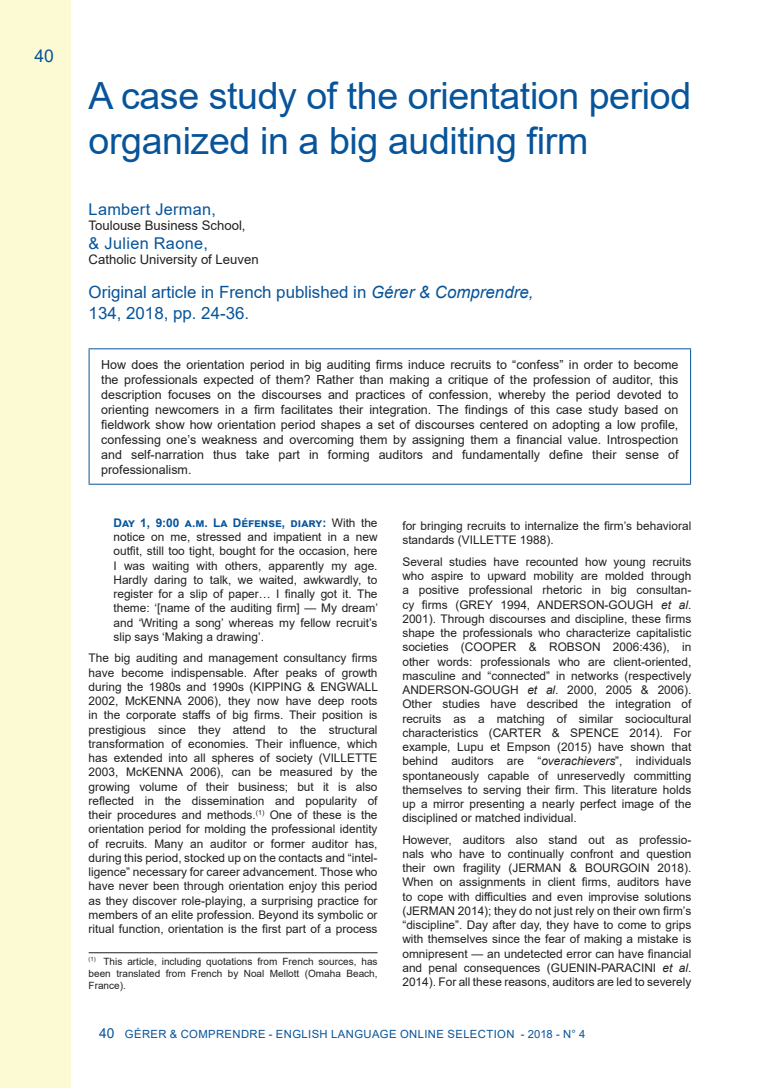
<style>
.page{position:relative;width:780px;height:1088px;background:#fff}
.page>*{position:absolute;margin:0;border:0;box-sizing:border-box;transform-origin:0 0}
.Titre{font:37.5px/45px "Arial";letter-spacing:-.01em;color:#07549a}
.t1{font:17.5px "Arial";color:#07549a}
.Titre_1{font:16.88px/20.2px "Arial";color:#07549a}
.auteur{font:16.25px "Arial";letter-spacing:.02em;color:#07549a}
.profession_auteur{font:13.12px "Arial";color:#231f20}
.chapeau{font:12.5px/15px "Arial";color:#231f20;text-align:justify}
.texte_courant{font:11.88px/14.2px "Arial";color:#231f20;text-align:justify}
.retrait{font:11.88px/14.2px "Arial";color:#231f20;text-align:justify}
.t2{font:11.25px "Arial";letter-spacing:.035em;color:#07549a}
.notes-bas-de-page{font:10px/12px "Arial";color:#231f20;text-align:justify}
.s1{font-style:italic}
.s2{font-weight:700;color:#07549a}
.s3{font-size:13.75px}
</style>
<div class="page">
<div style="left:0;top:0;width:71px;height:1088px;background:#fcfad2"></div>
<hr style="left:89px;top:348px;width:602px;height:1px;background:#07549a">
<hr style="left:89px;top:349px;width:1px;height:135px;background:#07549a">
<hr style="left:690px;top:349px;width:1px;height:135px;background:#07549a">
<hr style="left:89px;top:484px;width:602px;height:1px;background:#07549a">
<hr style="left:89px;top:952px;width:288px;height:1px;background:#231f20">
<h2 class="t1" style="left:35px;top:44px;width:21px">40</h2>
<p class="Titre" style="left:89px;top:73px;width:604px">A case study of the orientation period organized in a big auditing firm</p>
<p class="auteur" style="left:89px;top:198px;width:129px">Lambert Jerman,</p>
<p class="profession_auteur" style="left:89px;top:216px;width:158px">Toulouse Business School,</p>
<p class="auteur" style="left:89px;top:232px;width:121px">&amp; Julien Raone,</p>
<p class="profession_auteur" style="left:89px;top:250px;width:171px">Catholic University of Leuven</p>
<p class="Titre_1" style="left:89px;top:282px;width:446px">Original article in French published in <span class="s1">Gérer &amp; Comprendre,<br></span>134, 2018, pp. 24-36.</p>
<p class="chapeau" style="left:101px;top:357px;width:578px">How does the orientation period in big auditing firms induce recruits to “confess” in order to become the professionals expected of them? Rather than making a critique of the profession of auditor, this description focuses on the discourses and practices of confession, whereby the period devoted to orienting newcomers in a firm facilitates their integration. The findings of this case study based on fieldwork show how orientation period shapes a set of discourses centered on adopting a low profile, confessing one’s weakness and overcoming them by assigning them a financial value. Introspection and self-narration thus take part in forming auditors and fundamentally define their sense of professionalism.</p>
<p class="retrait" style="left:113px;top:515px;width:266px"><span class="s2">Day 1, 9:00 a.m. La Défense, diary:</span> With the notice on me, stressed and impatient in a new outfit, still too tight, bought for the occasion, here I was waiting with others, apparently my age.<br>Hardly daring to talk, we waited, awkwardly, to register for a slip of paper… I finally got it. The theme: ‘[name of the auditing firm] — My dream’ and ‘Writing a song’ whereas my fellow recruit’s slip says ‘Making a drawing’.</p>
<p class="texte_courant" style="left:89px;top:651px;width:291px">The big auditing and management consultancy firms have become indispensable. After peaks of growth during the 1980s and 1990s (KIPPING &amp; ENGWALL 2002, McKENNA 2006), they now have deep roots in the corporate staffs of big firms. Their position is prestigious since they attend to the structural transformation of economies. Their influence, which has extended into all spheres of society (VILLETTE 2003, McKENNA 2006), can be measured by the growing volume of their business; but it is also reflected in the dissemination and popularity of their procedures and methods.<sup>(1)</sup> One of these is the orientation period for molding the professional identity of recruits. Many an auditor or former auditor has, during this period, stocked up on the contacts and “intel&shy;ligence” necessary for career advancement. Those who have never been through orientation enjoy this period as they discover role-playing, a surprising practice for members of an elite profession. Beyond its symbolic or ritual function, orientation is the first part of a process</p>
<p class="notes-bas-de-page" style="left:89px;top:955px;width:290px"><sup>(1)</sup> This article, including quotations from French sources, has been translated from French by Noal Mellott (Omaha Beach, France).</p>
<p class="texte_courant" style="left:402px;top:519px;width:290px">for bringing recruits to internalize the firm’s behavioral standards (VILLETTE 1988).</p>
<p class="texte_courant" style="left:402px;top:554px;width:290px">Several studies have recounted how young recruits who aspire to upward mobility are molded through a positive professional rhetoric in big consultan&shy;cy firms (GREY 1994, ANDERSON-GOUGH <span class="s1">et al</span>.<br>2001). Through discourses and discipline, these firms shape the professionals who characterize capitalistic societies (COOPER &amp; ROBSON 2006:436), in other words: professionals who are client-oriented, masculine and “connected” in networks (respectively ANDERSON-GOUGH <span class="s1">et al</span>. 2000, 2005 &amp; 2006).<br>Other studies have described the integration of recruits as a matching of similar sociocultural characteristics (CARTER &amp; SPENCE 2014). For example, Lupu et Empson (2015) have shown that behind auditors are “<span class="s1">overachievers</span>”, individuals spontaneously capable of unreservedly committing themselves to serving their firm. This literature holds up a mirror presenting a nearly perfect image of the disciplined or matched individual.</p>
<p class="texte_courant" style="left:402px;top:832px;width:290px">However, auditors also stand out as professio&shy;nals who have to continually confront and question their own fragility (JERMAN &amp; BOURGOIN 2018).<br>When on assignments in client firms, auditors have to cope with difficulties and even improvise solutions (JERMAN 2014); they do not just rely on their own firm’s “discipline”. Day after day, they have to come to grips with themselves since the fear of making a mistake is omnipresent — an undetected error can have financial and penal consequences (GUENIN-PARACINI <span class="s1">et al</span>.<br>2014). For all these reasons, auditors are led to severely</p>
<p class="t2" style="left:99px;top:1026px;width:487px"><span class="s3">40</span> GÉRER &amp; COMPRENDRE - ENGLISH LANGUAGE ONLINE SELECTION - 2018 - N° 4</p>
</div>
